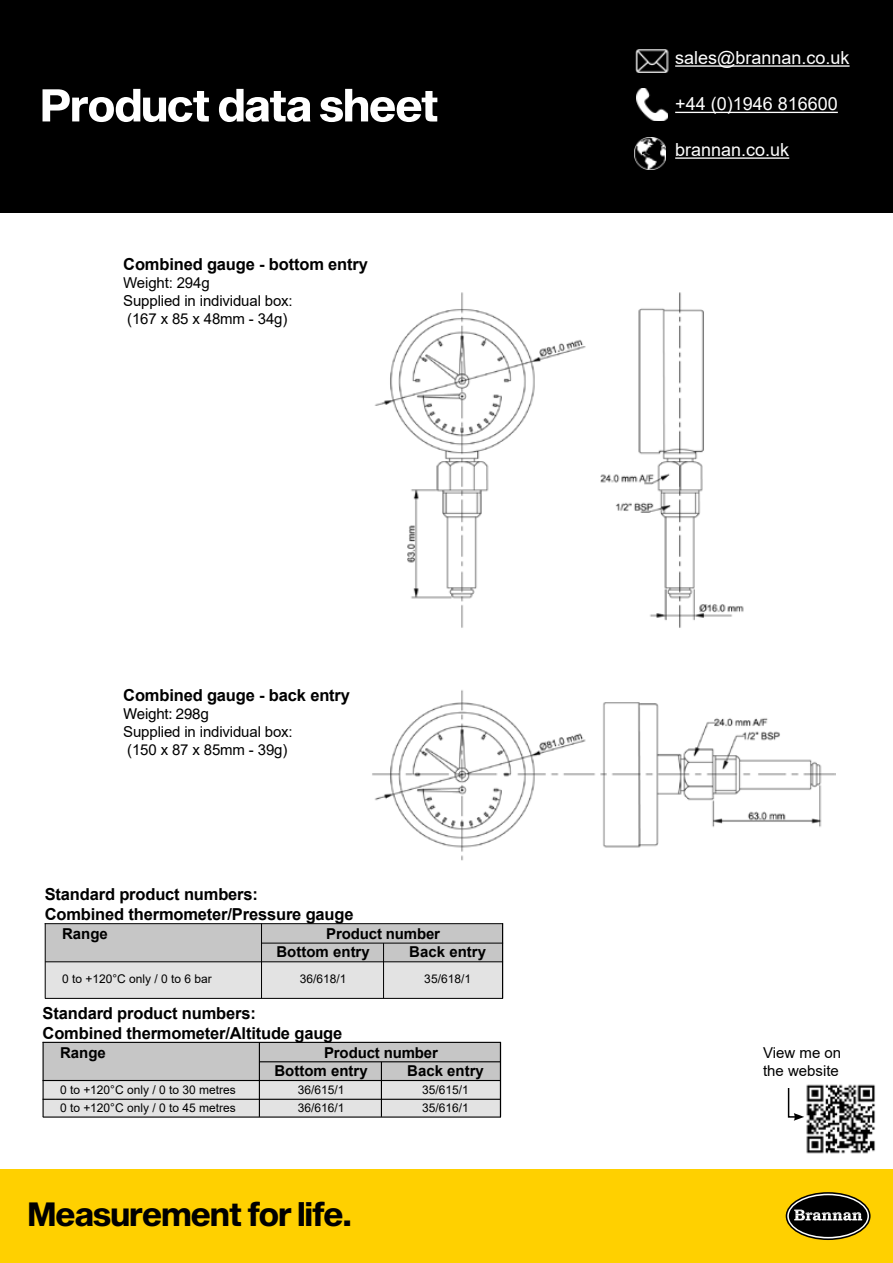
<style>
.page{position:relative;width:893px;height:1263px;background:#fff}
.page>*{position:absolute;margin:0;border:0;box-sizing:border-box;transform-origin:0 0}
.t1{font:33px "Sequel Sans Bold Disp";color:#000}
.t2{font:18px "Arial";color:#fff}
.t3{font:700 16.5px/19.8px "Arial";letter-spacing:-.01em;color:#000}
.t4{font:15px/18px "Arial";letter-spacing:-.01em;color:#000}
.t5{font:700 15px/18px "Arial";color:#000}
.t6{font:15px "Helvetica";letter-spacing:-.01em;color:#000}
.t7{font:12px "Arial";color:#000}
</style>
<div class="page">
<div style="left:0;top:0;width:893px;height:213px;background:#000"></div>
<div style="left:0;top:1169px;width:893px;height:94px;background:#ffd000"></div>
<svg style="left:786px;top:1193px;width:84px;height:46px"></svg>
<div style="left:786px;top:1192px;width:85px;height:48px;border:2px solid #000;border-radius:50%"></div>
<div style="left:789px;top:1195px;width:78px;height:42px;background:#000;border-radius:50%"></div>
<svg style="left:794px;top:1209px;width:68px;height:11px"></svg>
<img style="left:635px;top:50px;width:34px;height:22px">
<hr style="left:675px;top:65px;width:175px;height:2px;background:#fff">
<img style="left:637px;top:89px;width:30px;height:32px">
<hr style="left:675px;top:112px;width:163px;height:1px;background:#fff">
<img style="left:635px;top:137px;width:31px;height:32px">
<hr style="left:675px;top:157px;width:114px;height:2px;background:#fff">
<svg style="left:43px;top:89px;width:394px;height:33px"></svg>
<img style="left:372px;top:292px;width:463px;height:568px">
<div style="left:43px;top:1081px;width:458px;height:36px;background:#e3e3e3"></div>
<div style="left:43px;top:1043px;width:458px;height:37px;background:#c6c6c6"></div>
<hr style="left:43px;top:1099px;width:458px;height:1px;background:#000">
<hr style="left:43px;top:1116px;width:458px;height:1px;background:#000">
<hr style="left:43px;top:1042px;width:1px;height:75px;background:#000">
<hr style="left:43px;top:1042px;width:458px;height:1px;background:#000">
<hr style="left:259px;top:1042px;width:1px;height:75px;background:#000">
<hr style="left:381px;top:1062px;width:1px;height:55px;background:#000">
<hr style="left:500px;top:1042px;width:1px;height:75px;background:#000">
<hr style="left:43px;top:1080px;width:458px;height:1px;background:#000">
<hr style="left:259px;top:1061px;width:242px;height:1px;background:#000">
<div style="left:45px;top:962px;width:458px;height:36px;background:#e3e3e3"></div>
<div style="left:45px;top:924px;width:458px;height:38px;background:#c6c6c6"></div>
<hr style="left:45px;top:998px;width:458px;height:1px;background:#000">
<hr style="left:45px;top:923px;width:1px;height:75px;background:#000">
<hr style="left:45px;top:923px;width:458px;height:1px;background:#000">
<hr style="left:261px;top:923px;width:1px;height:75px;background:#000">
<hr style="left:383px;top:943px;width:1px;height:55px;background:#000">
<hr style="left:502px;top:923px;width:1px;height:75px;background:#000">
<hr style="left:45px;top:961px;width:458px;height:1px;background:#000">
<hr style="left:261px;top:943px;width:242px;height:1px;background:#000">
<img style="left:806px;top:1084px;width:69px;height:70px">
<svg style="left:787px;top:1088px;width:17px;height:33px"></svg>
<p class="t3" style="left:123px;top:254px;width:246px">Combined gauge - bottom entry</p>
<p class="t4" style="left:123px;top:273px;width:171px">Weight: 294g<br>Supplied in individual box: (167 x 85 x 48mm - 34g)</p>
<p class="t3" style="left:123px;top:686px;width:228px">Combined gauge - back entry</p>
<p class="t6" style="left:123px;top:705px;width:87px">Weight: 298g</p>
<p class="t4" style="left:123px;top:723px;width:171px">Supplied in individual box: (150 x 87 x 85mm - 39g)</p>
<p class="t3" style="left:45px;top:884px;width:310px">Standard product numbers:<br>Combined thermometer/Pressure gauge</p>
<p class="t5" style="left:62px;top:925px;width:47px">Range</p>
<p class="t5" style="left:276px;top:925px;width:165px;text-indent:50px">Product number<br>Bottom entry</p>
<p class="t5" style="left:409px;top:943px;width:78px">Back entry</p>
<p class="t7" style="left:62px;top:970px;width:151px">0 to +120°C only / 0 to 6 bar</p>
<p class="t7" style="left:300px;top:970px;width:48px">36/618/1</p>
<p class="t7" style="left:424px;top:970px;width:48px">35/618/1</p>
<p class="t3" style="left:43px;top:1003px;width:301px">Standard product numbers:<br>Combined thermometer/Altitude gauge</p>
<p class="t5" style="left:60px;top:1044px;width:47px">Range</p>
<p class="t5" style="left:274px;top:1044px;width:165px;text-indent:50px">Product number<br>Bottom entry</p>
<p class="t5" style="left:407px;top:1062px;width:78px">Back entry</p>
<p class="t7" style="left:60px;top:1081px;width:177px">0 to +120°C only / 0 to 30 metres</p>
<p class="t7" style="left:298px;top:1081px;width:48px">36/615/1</p>
<p class="t7" style="left:422px;top:1081px;width:48px">35/615/1</p>
<p class="t7" style="left:60px;top:1099px;width:177px">0 to +120°C only / 0 to 45 metres</p>
<p class="t7" style="left:298px;top:1099px;width:48px">36/616/1</p>
<p class="t7" style="left:422px;top:1099px;width:48px">35/616/1</p>
<h1 class="t1" style="left:28px;top:1191px;width:325px">Measurement for life.</h1>
<p class="t2" style="left:675px;top:45px;width:176px">sales@brannan.co.uk</p>
<p class="t2" style="left:675px;top:92px;width:164px">+44 (0)1946 816600</p>
<p class="t2" style="left:675px;top:137px;width:116px">brannan.co.uk</p>
<p class="t4" style="left:763px;top:1044px;width:80px">View me on the website</p>
</div>
